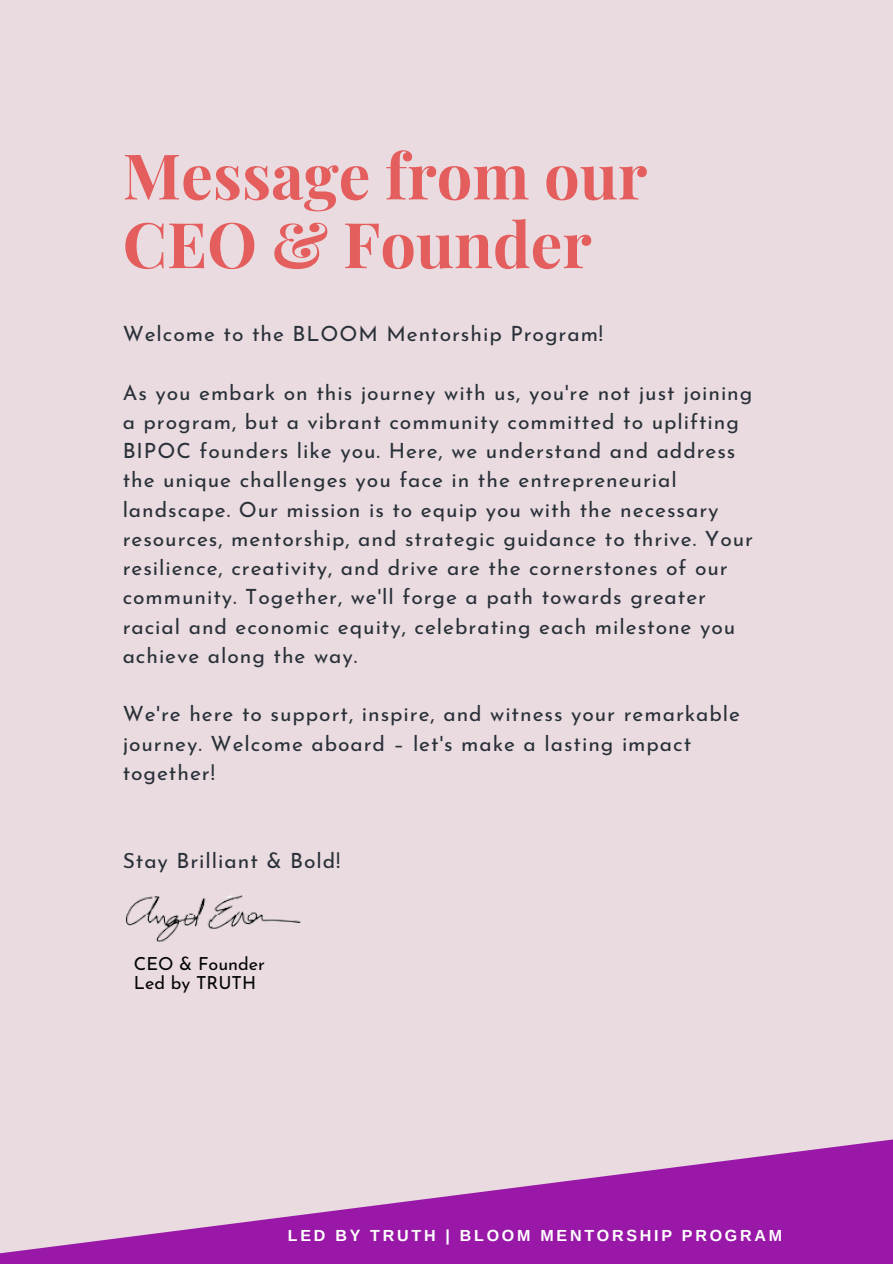
<style>
.page{position:relative;width:893px;height:1264px;background:#fff}
.page>*{position:absolute;margin:0;border:0;box-sizing:border-box;transform-origin:0 0}
.t1{font:700 63px/68.7px "Playfair Display";color:#e45e5e}
.t2{font:21px/29.2px "Josefin Sans";letter-spacing:.045em;color:#293039}
.t3{font:18px "Josefin Sans";color:#030303}
.t4{font:700 16.05px "Arimo";letter-spacing:.17em;color:#fff}
</style>
<div class="page">
<div style="left:0;top:0;width:892px;height:1263px;background:#e9dbdf"></div>
<img style="left:126px;top:895px;width:175px;height:47px">
<svg style="left:0;top:1139px;width:892px;height:124px;fill:#9918a8"></svg>
<p class="t1" style="left:123px;top:139px;width:526px">Message from our<br>CEO &amp; Founder</p>
<p class="t2" style="left:123px;top:321px;width:482px">Welcome to the BLOOM Mentorship Program!</p>
<p class="t2" style="left:123px;top:379px;width:632px">As you embark on this journey with us, you're not just joining a program, but a vibrant community committed to uplifting BIPOC founders like you. Here, we understand and address the unique challenges you face in the entrepreneurial landscape. Our mission is to equip you with the necessary resources, mentorship, and strategic guidance to thrive. Your resilience, creativity, and drive are the cornerstones of our community. Together, we'll forge a path towards greater racial and economic equity, celebrating each milestone you achieve along the way.</p>
<p class="t2" style="left:123px;top:701px;width:619px">We're here to support, inspire, and witness your remarkable journey. Welcome aboard – let's make a lasting impact together!</p>
<p class="t2" style="left:123px;top:847px;width:219px">Stay Brilliant &amp; Bold!</p>
<p class="t3" style="left:134px;top:956px;width:133px">CEO &amp; Founder</p>
<p class="t3" style="left:134px;top:975px;width:124px">Led by TRUTH</p>
<p class="t4" style="left:288px;top:1226px;width:495px">LED BY TRUTH | BLOOM MENTORSHIP PROGRAM</p>
</div>
